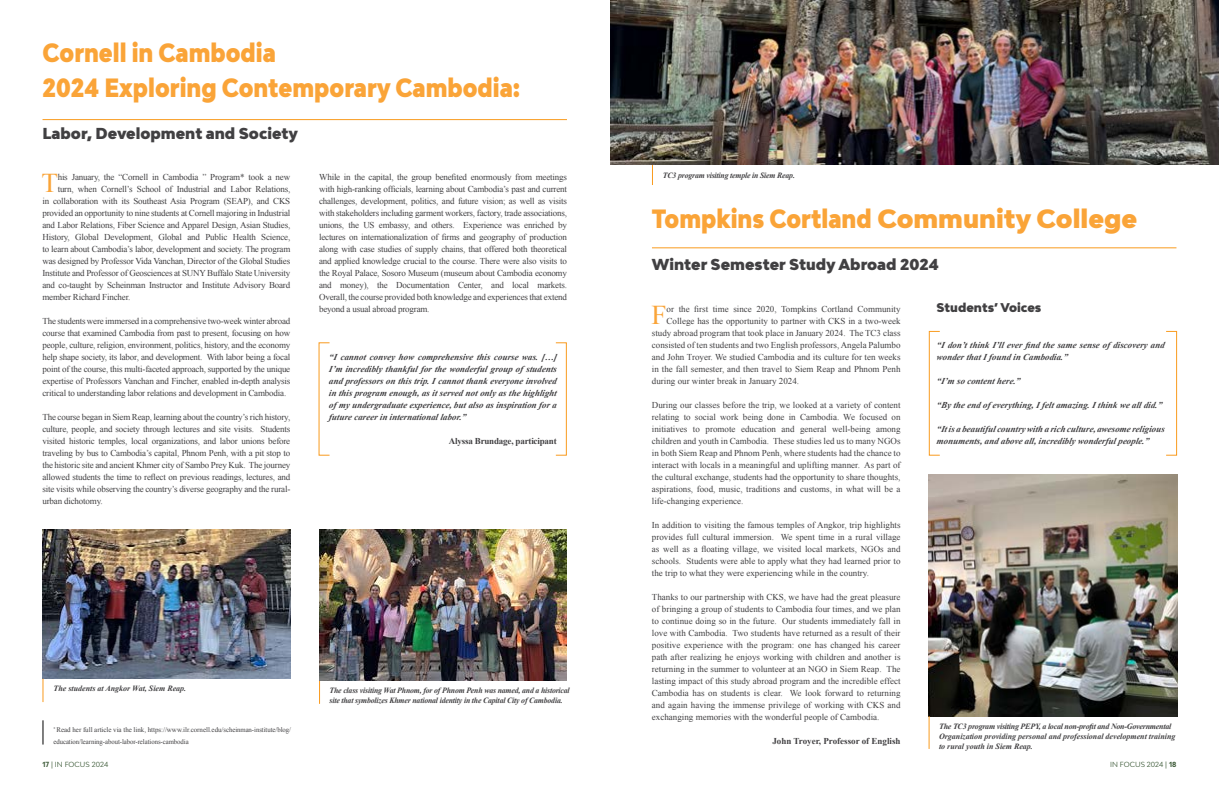
<style>
.page{position:relative;width:1219px;height:794px;background:#fff}
.page>*{position:absolute;margin:0;border:0;box-sizing:border-box;transform-origin:0 0}
.t1{font:27.1px "Times New Roman";color:#faa438}
.t2{font:900 25px/34.8px "Bw Modelica";color:#faa438;scale:.88 1}
.t3{font:900 15px "Bw Modelica";color:#414042}
.t4{font:900 12px "Bw Modelica";color:#414042}
.t5{font:9px/12px "Times New Roman";letter-spacing:-.02em;color:#414042;text-align:justify}
.t6{font:italic 700 9px/12px "Times New Roman";color:#414042}
.t7{font:9px "Times New Roman";color:#414042}
.t8{font:700 9px "Times New Roman";color:#414042}
.t9{font:700 9px "Times New Roman";letter-spacing:-.02em;color:#414042}
.t10{font:italic 700 8px/10px "Times New Roman";color:#414042}
.t11{font:italic 700 8px/10px "Times New Roman";letter-spacing:-.02em;color:#414042}
.t12{font:7px/12px "Times New Roman";letter-spacing:-.005em;color:#414042}
.t13{font:7px "Bw Modelica";letter-spacing:.005em;color:#375532}
.s1{font-weight:700}
</style>
<div class="page">
<hr style="left:43px;top:119px;width:524px;height:1px;background:#f99b1f">
<img style="left:42px;top:529px;width:248px;height:150px">
<svg style="left:42px;top:679px;width:1px;height:23px"></svg>
<svg style="left:319px;top:680px;width:1px;height:24px"></svg>
<img style="left:319px;top:529px;width:248px;height:151px">
<svg style="left:652px;top:164px;width:1px;height:21px"></svg>
<hr style="left:652px;top:247px;width:524px;height:1px;background:#f99b1f">
<img style="left:929px;top:475px;width:248px;height:241px">
<hr style="left:929px;top:716px;width:1px;height:33px;background:#f99b1f">
<img style="left:610px;top:0;width:609px;height:164px">
<svg style="left:42px;top:720px;width:1px;height:24px"></svg>
<div style="left:555px;top:342px;width:12px;height:114px;border:1px solid #f99b1f"></div>
<div style="left:929px;top:331px;width:11px;height:125px;border:1px solid #f99b1f"></div>
<div style="left:1166px;top:331px;width:11px;height:125px;border:1px solid #f99b1f"></div>
<h2 class="t2" style="left:43px;top:35px;width:544px">Cornell in Cambodia<br>2024 Exploring Contemporary Cambodia:</h2>
<h3 class="t3" style="left:43px;top:124px;width:257px">Labor, Development and Society</h3>
<h1 class="t1" style="left:42px;top:165px;width:18px">T</h1>
<p class="t5" style="left:58px;top:171px;width:234px">his January, the “Cornell in Cambodia ” Program* took a new</p>
<p class="t5" style="left:319px;top:171px;width:249px">While in the capital, the group benefited enormously from meetings with high-ranking officials, learning about Cambodia’s past and current challenges, development, politics, and future vision; as well as visits with stakeholders including garment workers, factory, trade associations, unions, the US embassy, and others. Experience was enriched by lectures on internationalization of firms and geography of production along with case studies of supply chains, that offered both theoretical and applied knowledge crucial to the course. There were also visits to the Royal Palace, Sosoro Museum (museum about Cambodia economy and money), the Documentation Center, and local markets.<br>Overall, the course provided both knowledge and experiences that extend beyond a usual abroad program.</p>
<p class="t5" style="left:58px;top:183px;width:234px">turn, when Cornell’s School of Industrial and Labor Relations,</p>
<p class="t5" style="left:42px;top:195px;width:249px">in collaboration with its Southeast Asia Program (SEAP), and CKS</p>
<p class="t5" style="left:42px;top:207px;width:249px">provided an opportunity to nine students at Cornell majoring in Industrial</p>
<p class="t5" style="left:42px;top:219px;width:249px">and Labor Relations, Fiber Science and Apparel Design, Asian Studies,</p>
<p class="t5" style="left:42px;top:231px;width:249px">History, Global Development, Global and Public Health Science,</p>
<p class="t5" style="left:42px;top:243px;width:249px">to learn about Cambodia’s labor, development and society. The program</p>
<p class="t5" style="left:42px;top:255px;width:249px">was designed by Professor Vida Vanchan, Director of the Global Studies</p>
<p class="t5" style="left:42px;top:267px;width:249px">Institute and Professor of Geosciences at SUNY Buffalo State University</p>
<p class="t5" style="left:42px;top:279px;width:249px">and co-taught by Scheinman Instructor and Institute Advisory Board</p>
<p class="t5" style="left:42px;top:291px;width:89px">member Richard Fincher.</p>
<p class="t5" style="left:42px;top:315px;width:249px">The students were immersed in a comprehensive two-week winter abroad course that examined Cambodia from past to present, focusing on how people, culture, religion, environment, politics, history, and the economy help shape society, its labor, and development. With labor being a focal point of the course, this multi-faceted approach, supported by the unique expertise of Professors Vanchan and Fincher, enabled in-depth analysis critical to understanding labor relations and development in Cambodia.</p>
<p class="t5" style="left:42px;top:411px;width:249px">The course began in Siem Reap, learning about the country’s rich history, culture, people, and society through lectures and site visits. Students visited historic temples, local organizations, and labor unions before traveling by bus to Cambodia’s capital, Phnom Penh, with a pit stop to the historic site and ancient Khmer city of Sambo Prey Kuk. The journey allowed students the time to reflect on previous readings, lectures, and site visits while observing the country’s diverse geography and the rural&shy;urban dichotomy.</p>
<p class="t6" style="left:329px;top:351px;width:231px">“I cannot convey how comprehensive this course was. […] I’m incredibly thankful for the wonderful group of students and professors on this trip. I cannot thank everyone involved in this program enough, as it served not only as the highlight of my undergraduate experience, but also as inspiration for a future career in international labor.”</p>
<p class="t9" style="left:449px;top:435px;width:109px">Alyssa Brundage, participant</p>
<p class="t10" style="left:53px;top:683px;width:134px">The students at Angkor Wat, Siem Reap.</p>
<p class="t11" style="left:330px;top:685px;width:242px">The class visiting Wat Phnom, for of Phnom Penh was named, and a historical site that symbolizes Khmer national identity in the Capital City of Cambodia.</p>
<p class="t12" style="left:53px;top:724px;width:239px"><sup>*</sup> Read her full article via the link, https://www.ilr.cornell.edu/scheinman-institute/blog/ education/learning-about-labor-relations-cambodia</p>
<p class="t11" style="left:663px;top:170px;width:133px">TC3 program visiting temple in Siem Reap.</p>
<h2 class="t2" style="left:652px;top:201px;width:553px">Tompkins Cortland Community College</h2>
<h3 class="t3" style="left:652px;top:255px;width:288px">Winter Semester Study Abroad 2024</h3>
<h1 class="t1" style="left:651px;top:297px;width:17px">F</h1>
<p class="t7" style="left:667px;top:303px;width:235px">or the first time since 2020, Tompkins Cortland Community</p>
<p class="t7" style="left:667px;top:315px;width:235px">College has the opportunity to partner with CKS in a two-week</p>
<p class="t7" style="left:652px;top:327px;width:250px">study abroad program that took place in January 2024. The TC3 class</p>
<p class="t7" style="left:652px;top:339px;width:250px">consisted of ten students and two English professors, Angela Palumbo</p>
<p class="t7" style="left:652px;top:351px;width:250px">and John Troyer. We studied Cambodia and its culture for ten weeks</p>
<p class="t7" style="left:652px;top:363px;width:250px">in the fall semester, and then travel to Siem Reap and Phnom Penh</p>
<p class="t7" style="left:652px;top:375px;width:149px">during our winter break in January 2024.</p>
<p class="t5" style="left:652px;top:399px;width:250px">During our classes before the trip, we looked at a variety of content relating to social work being done in Cambodia. We focused on initiatives to promote education and general well-being among children and youth in Cambodia. These studies led us to many NGOs in both Siem Reap and Phnom Penh, where students had the chance to interact with locals in a meaningful and uplifting manner. As part of the cultural exchange, students had the opportunity to share thoughts, aspirations, food, music, traditions and customs, in what will be a life-changing experience.</p>
<p class="t5" style="left:652px;top:519px;width:250px">In addition to visiting the famous temples of Angkor, trip highlights provides full cultural immersion. We spent time in a rural village as well as a floating village, we visited local markets, NGOs and schools. Students were able to apply what they had learned prior to the trip to what they were experiencing while in the country.</p>
<p class="t5" style="left:652px;top:591px;width:250px">Thanks to our partnership with CKS, we have had the great pleasure of bringing a group of students to Cambodia four times, and we plan to continue doing so in the future. Our students immediately fall in love with Cambodia. Two students have returned as a result of their positive experience with the program: one has changed his career path after realizing he enjoys working with children and another is returning in the summer to volunteer at an NGO in Siem Reap. The lasting impact of this study abroad program and the incredible effect Cambodia has on students is clear. We look forward to returning and again having the immense privilege of working with CKS and exchanging memories with the wonderful people of Cambodia.</p>
<p class="t8" style="left:772px;top:735px;width:130px">John Troyer, Professor of English</p>
<h3 class="t4" style="left:937px;top:300px;width:106px">Students’ Voices</h3>
<p class="t6" style="left:937px;top:339px;width:229px">“I don’t think I’ll ever find the same sense of discovery and wonder that I found in Cambodia.”</p>
<p class="t6" style="left:937px;top:375px;width:85px">“I’m so content here.”</p>
<p class="t6" style="left:937px;top:399px;width:227px">“By the end of everything, I felt amazing. I think we all did.”</p>
<p class="t6" style="left:937px;top:423px;width:231px">“It is a beautiful country with a rich culture, awesome religious monuments, and above all, incredibly wonderful people.”</p>
<p class="t10" style="left:939px;top:720px;width:238px">The TC3 program visiting PEPY, a local non-profit and Non-Governmental<br>Organization providing personal and professional development training to rural youth in Siem Reap.</p>
<p class="t13" style="left:43px;top:760px;width:67px"><span class="s1">17</span> | IN FOCUS 2024</p>
<p class="t13" style="left:1110px;top:760px;width:68px">IN FOCUS 2024 | <span class="s1">18</span></p>
</div>
